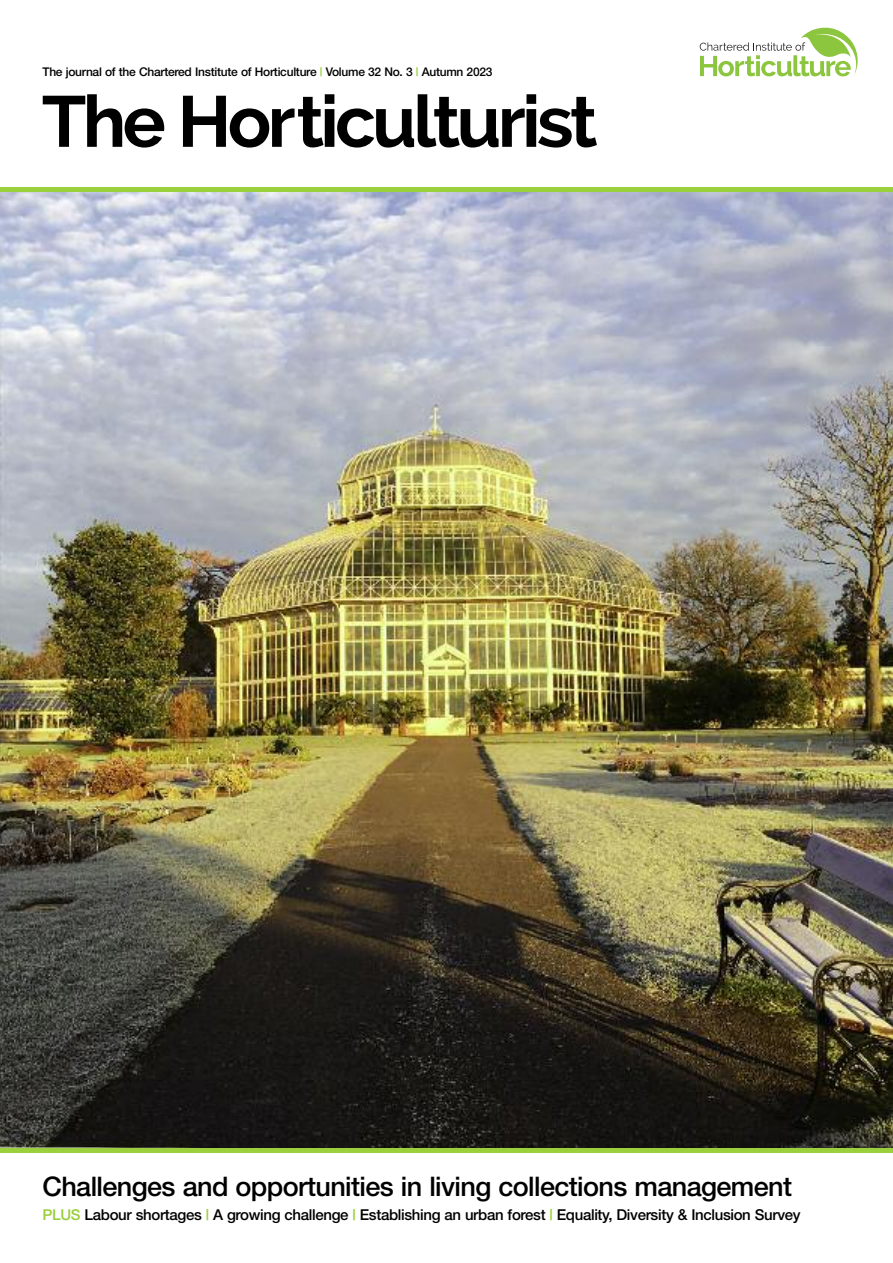
<style>
.page{position:relative;width:893px;height:1263px;background:#fff}
.page>*{position:absolute;margin:0;border:0;box-sizing:border-box;transform-origin:0 0}
.t1{font:700 72px "Raleway";letter-spacing:-.05em;color:#000}
.t2{font:500 27px "Helvetica Neue";letter-spacing:-.02em;color:#000}
.t3{font:500 15px "Helvetica Neue";letter-spacing:-.02em;color:#000}
.t4{font:500 12px "Helvetica Neue";letter-spacing:-.02em;color:#000}
.s1{color:#99d03b}
</style>
<div class="page">
<img style="left:0;top:191px;width:893px;height:957px">
<svg style="left:700px;top:28px;width:158px;height:48px"></svg>
<hr style="left:0;top:1148px;width:893px;height:4px;background:#99d03b">
<hr style="left:0;top:187px;width:893px;height:4px;background:#99d03b">
<p class="t4" style="left:42px;top:67px;width:451px">The journal of the Chartered Institute of Horticulture <span class="s1">|</span> Volume 32 No. 3 <span class="s1">|</span> Autumn 2023</p>
<h1 class="t1" style="left:42px;top:80px;width:557px">The Horticulturist</h1>
<h2 class="t2" style="left:43px;top:1177px;width:751px">Challenges and opportunities in living collections management</h2>
<p class="t3" style="left:43px;top:1209px;width:760px"><span class="s1">PLUS</span> Labour shortages <span class="s1">|</span> A growing challenge <span class="s1">|</span> Establishing an urban forest <span class="s1">|</span> Equality, Diversity &amp; Inclusion Survey</p>
</div>
